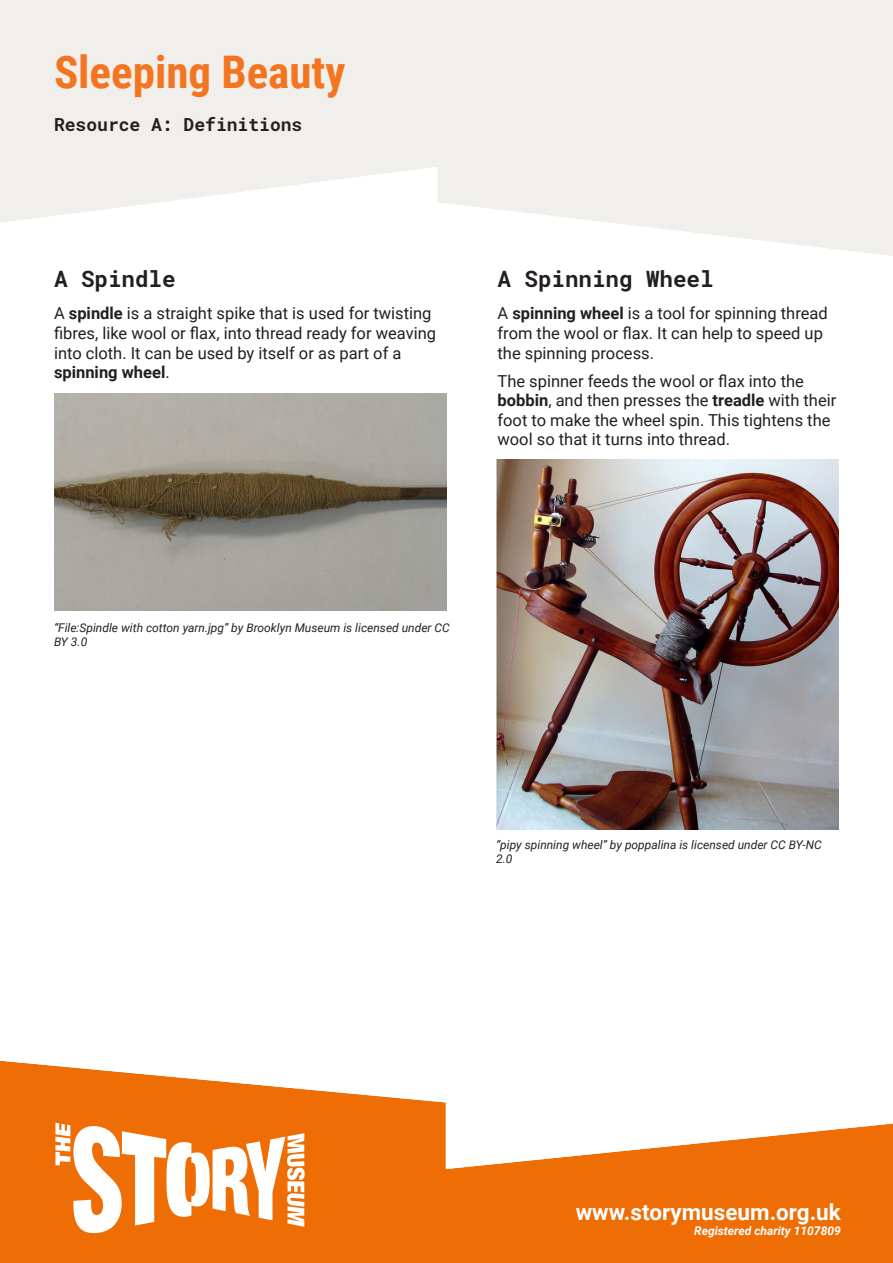
<style>
.page{position:relative;width:893px;height:1263px;background:#fff}
.page>*{position:absolute;margin:0;border:0;box-sizing:border-box;transform-origin:0 0}
.t1{font:700 45px "Roboto Condensed";color:#f47521}
.t2{font:700 22.5px "Roboto";color:#fff}
.t3{font:700 22.5px "Roboto Mono";color:#231f20}
.t4{font:700 18px "Roboto Mono";color:#231f20}
.t5{font:16.5px/19.5px "Roboto";color:#231f20}
.t6{font:italic 12px/14.4px "Roboto";color:#231f20}
.t7{font:italic 700 12px "Roboto";color:#fff}
.s1{font-weight:700}
</style>
<div class="page">
<img style="left:0;top:1060px;width:893px;height:203px">
<svg style="left:55px;top:1123px;width:250px;height:112px"></svg>
<img style="left:54px;top:393px;width:392px;height:217px">
<img style="left:496px;top:460px;width:343px;height:370px">
<p class="t1" style="left:54px;top:40px;width:293px">Sleeping Beauty</p>
<p class="t4" style="left:54px;top:111px;width:250px">Resource A: Definitions</p>
<p class="t3" style="left:54px;top:263px;width:123px">A Spindle</p>
<p class="t5" style="left:54px;top:303px;width:384px">A <span class="s1">spindle</span> is a straight spike that is used for twisting fibres, like wool or flax, into thread ready for weaving into cloth. It can be used by itself or as part of a <span class="s1">spinning wheel</span>.</p>
<p class="t3" style="left:497px;top:263px;width:217px">A Spinning Wheel</p>
<p class="t5" style="left:497px;top:303px;width:332px">A <span class="s1">spinning wheel</span> is a tool for spinning thread from the wool or flax. It can help to speed up the spinning process.</p>
<p class="t5" style="left:497px;top:370px;width:340px">The spinner feeds the wool or flax into the <span class="s1">bobbin</span>, and then presses the <span class="s1">treadle</span> with their foot to make the wheel spin. This tightens the wool so that it turns into thread.</p>
<p class="t6" style="left:54px;top:620px;width:397px">“File:Spindle with cotton yarn.jpg” by Brooklyn Museum is licensed under CC<br>BY 3.0</p>
<p class="t6" style="left:496px;top:837px;width:327px">“pipy spinning wheel” by poppalina is licensed under CC BY-NC<br>2.0</p>
<p class="t2" style="left:576px;top:1196px;width:267px">www.storymuseum.org.uk</p>
<p class="t7" style="left:694px;top:1222px;width:148px">Registered charity 1107809</p>
</div>
